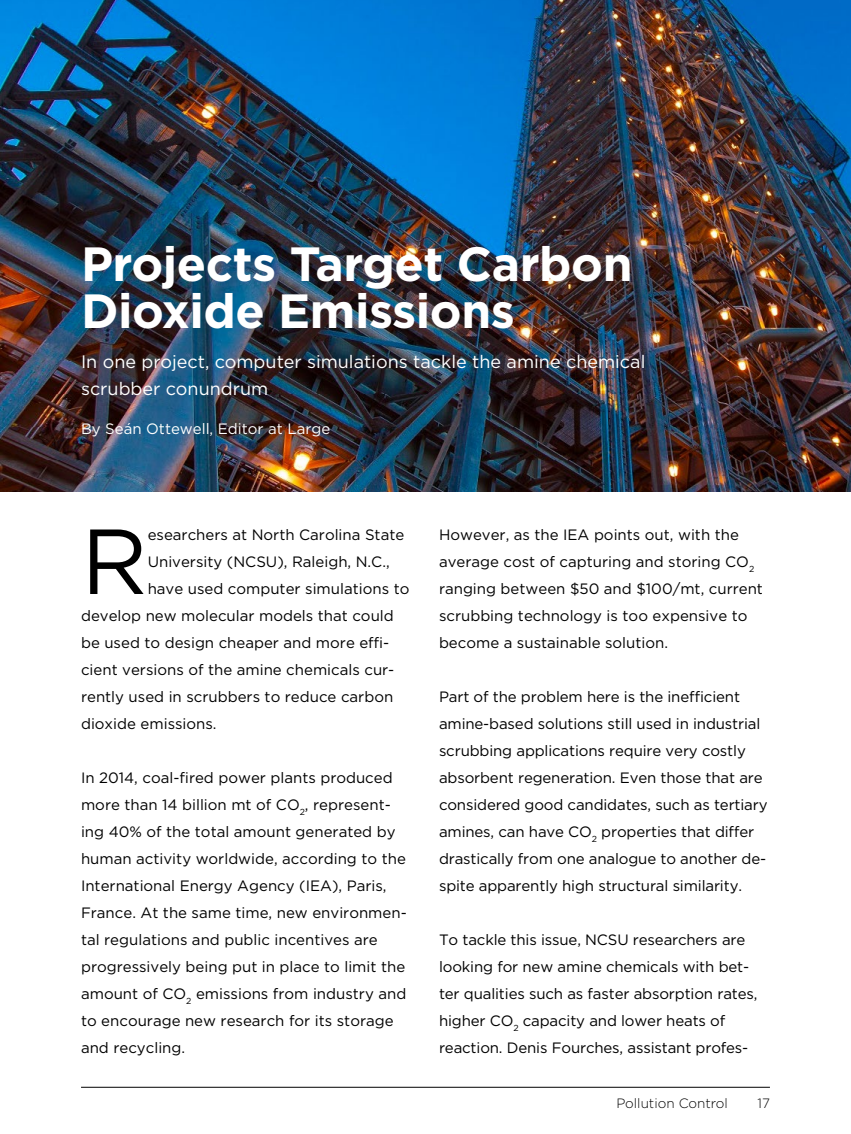
<style>
.page{position:relative;width:851px;height:1134px;background:#fff}
.page>*{position:absolute;margin:0;border:0;box-sizing:border-box;transform-origin:0 0}
.t1{font:92.1px "Gotham";color:#000}
.t2{font:700 48px/46.5px "Gotham";letter-spacing:-.01em;color:#fff}
.t3{font:18px/27px "Gotham";color:#fff}
.t4{font:15px/27px "Gotham";color:#000}
.t5{font:15px "Gotham";color:#fff}
.t6{font:300 13.5px "Gotham";color:#000}
</style>
<div class="page">
<hr style="left:81px;top:1087px;width:689px;height:1px;background:#000">
<img style="left:0;top:0;width:850px;height:491px">
<h2 class="t2" style="left:81px;top:241px;width:553px">Projects Target Carbon<br>Dioxide Emissions</h2>
<p class="t3" style="left:81px;top:348px;width:566px">In one project, computer simulations tackle the amine chemical scrubber conundrum</p>
<p class="t5" style="left:81px;top:419px;width:251px">By Seán Ottewell, Editor at Large</p>
<h1 class="t1" style="left:81px;top:502px;width:68px">R</h1>
<p class="t4" style="left:148px;top:521px;width:258px">esearchers at North Carolina State</p>
<p class="t4" style="left:148px;top:548px;width:243px">University (NCSU), Raleigh, N.C.,</p>
<p class="t4" style="left:148px;top:575px;width:263px">have used computer simulations to</p>
<p class="t4" style="left:81px;top:602px;width:314px">develop new molecular models that could</p>
<p class="t4" style="left:81px;top:629px;width:310px">be used to design cheaper and more effi-</p>
<p class="t4" style="left:81px;top:656px;width:315px">cient versions of the amine chemicals cur-</p>
<p class="t4" style="left:81px;top:683px;width:314px">rently used in scrubbers to reduce carbon</p>
<p class="t4" style="left:81px;top:710px;width:137px">dioxide emissions.</p>
<p class="t4" style="left:81px;top:764px;width:327px">In 2014, coal-fired power plants produced more than 14 billion mt of CO<sub>2</sub>, represent&shy;ing 40% of the total amount generated by human activity worldwide, according to the International Energy Agency (IEA), Paris, France. At the same time, new environmen&shy;tal regulations and public incentives are progressively being put in place to limit the amount of CO<sub>2</sub> emissions from industry and to encourage new research for its storage and recycling.</p>
<p class="t4" style="left:439px;top:521px;width:325px">However, as the IEA points out, with the average cost of capturing and storing CO<sub>2 </sub>ranging between $50 and $100/mt, current scrubbing technology is too expensive to become a sustainable solution.</p>
<p class="t4" style="left:439px;top:683px;width:330px">Part of the problem here is the inefficient amine-based solutions still used in industrial scrubbing applications require very costly absorbent regeneration. Even those that are considered good candidates, such as tertiary amines, can have CO<sub>2</sub> properties that differ drastically from one analogue to another de&shy;spite apparently high structural similarity.</p>
<p class="t4" style="left:439px;top:926px;width:320px">To tackle this issue, NCSU researchers are looking for new amine chemicals with bet&shy;ter qualities such as faster absorption rates, higher CO<sub>2</sub> capacity and lower heats of reaction. Denis Fourches, assistant profes-</p>
<p class="t6" style="left:616px;top:1095px;width:113px">Pollution Control</p>
<p class="t6" style="left:757px;top:1095px;width:14px">17</p>
</div>
